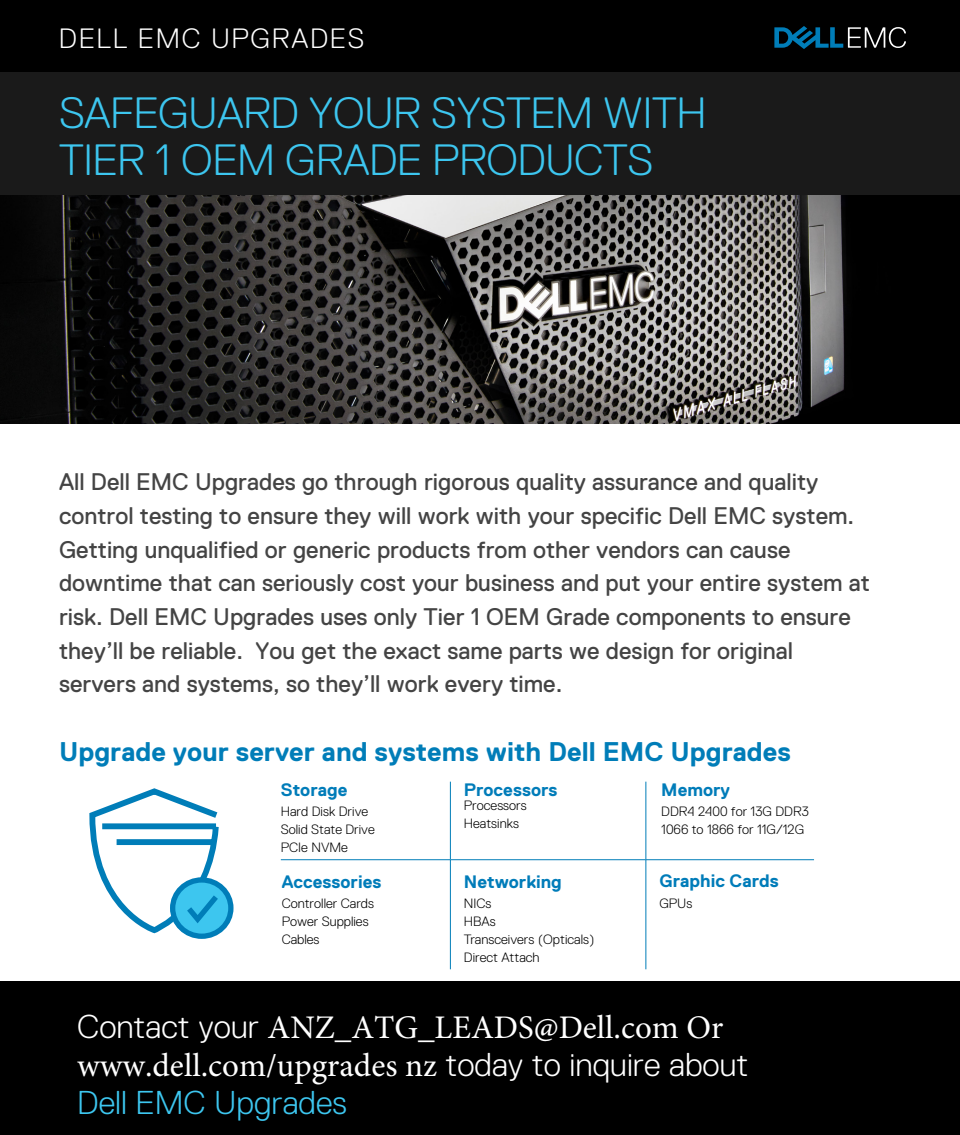
<style>
.page{position:relative;width:960px;height:1135px;background:#fff}
.page>*{position:absolute;margin:0;border:0;box-sizing:border-box;transform-origin:0 0}
.t1{font:300 43.8px/47.2px "Dell Replica";letter-spacing:-.015em;color:#3dc6ef}
.t2{font:33px/38.1px "Minion Pro";color:#fff}
.t3{font:300 33px "Dell Replica";color:#3dc6ef}
.t4{font:300 27.9px "Dell Replica";letter-spacing:.06em;color:#fff}
.t5{font:700 27px "Dell Replica";color:#007db8}
.t6{font:24px/33.6px "Dell Replica";color:#444}
.t7{font:700 18px "Dell Replica";color:#007cb9}
.t8{font:300 13.5px/18px "Dell Replica";color:#000}
.s1{color:#fff}
.s2{font-family:"Dell Replica";font-weight:300}
</style>
<div class="page">
<div style="left:0;top:71px;width:960px;height:127px;background:#1a1a1a"></div>
<div style="left:0;top:0;width:960px;height:72px;background:#000"></div>
<div style="left:0;top:981px;width:960px;height:153px;background:#000"></div>
<img style="left:0;top:195px;width:960px;height:228px">
<svg style="left:774px;top:26px;width:132px;height:23px"></svg>
<hr style="left:450px;top:781px;width:1px;height:78px;background:#007db8">
<hr style="left:646px;top:781px;width:1px;height:78px;background:#007db8">
<hr style="left:281px;top:859px;width:169px;height:1px;background:#007db8">
<hr style="left:450px;top:859px;width:196px;height:1px;background:#007db8">
<hr style="left:450px;top:859px;width:1px;height:110px;background:#007db8">
<hr style="left:646px;top:859px;width:168px;height:1px;background:#007db8">
<hr style="left:646px;top:859px;width:1px;height:110px;background:#007db8">
<svg style="left:89px;top:788px;width:145px;height:151px"></svg>
<p class="t4" style="left:59px;top:23px;width:307px">DELL EMC UPGRADES</p>
<h1 class="t1" style="left:59px;top:89px;width:649px">SAFEGUARD YOUR SYSTEM WITH<br>TIER 1 OEM GRADE PRODUCTS</h1>
<p class="t6" style="left:59px;top:465px;width:812px">All Dell EMC Upgrades go through rigorous quality assurance and quality control testing to ensure they will work with your specific Dell EMC system.<br>Getting unqualified or generic products from other vendors can cause downtime that can seriously cost your business and put your entire system at risk. Dell EMC Upgrades uses only Tier 1 OEM Grade components to ensure they’ll be reliable. You get the exact same parts we design for original servers and systems, so they’ll work every time.</p>
<p class="t5" style="left:59px;top:737px;width:733px">Upgrade your server and systems with Dell EMC Upgrades</p>
<p class="t7" style="left:281px;top:780px;width:68px">Storage</p>
<p class="t8" style="left:281px;top:802px;width:97px">Hard Disk Drive<br>Solid State Drive<br>PCIe NVMe <span class="s1">SSD</span></p>
<p class="t7" style="left:282px;top:871px;width:101px">Accessories</p>
<p class="t8" style="left:282px;top:894px;width:94px">Controller Cards<br>Power Supplies<br>Cables</p>
<p class="t7" style="left:464px;top:779px;width:95px">Processors</p>
<p class="t8" style="left:464px;top:796px;width:64px">Processors<br>Heatsinks</p>
<p class="t7" style="left:464px;top:871px;width:99px">Networking</p>
<p class="t8" style="left:464px;top:894px;width:132px">NICs<br>HBAs<br>Transceivers (Opticals)<br>Direct Attach <span class="s1">Cables</span></p>
<p class="t7" style="left:661px;top:780px;width:70px">Memory</p>
<p class="t8" style="left:661px;top:802px;width:149px">DDR4 2400 for 13G DDR3<br>1066 to 1866 for 11G/12G</p>
<p class="t7" style="left:659px;top:871px;width:121px">Graphic Cards</p>
<p class="t8" style="left:659px;top:894px;width:34px">GPUs</p>
<h2 class="t2" style="left:77px;top:1008px;width:673px"><span class="s2">Contact your</span> ANZ_ATG_LEADS@Dell.com Or www.dell.com/upgrades nz <span class="s2">today to inquire about</span></h2>
<h2 class="t3" style="left:77px;top:1084px;width:271px">Dell EMC Upgrades</h2>
</div>
